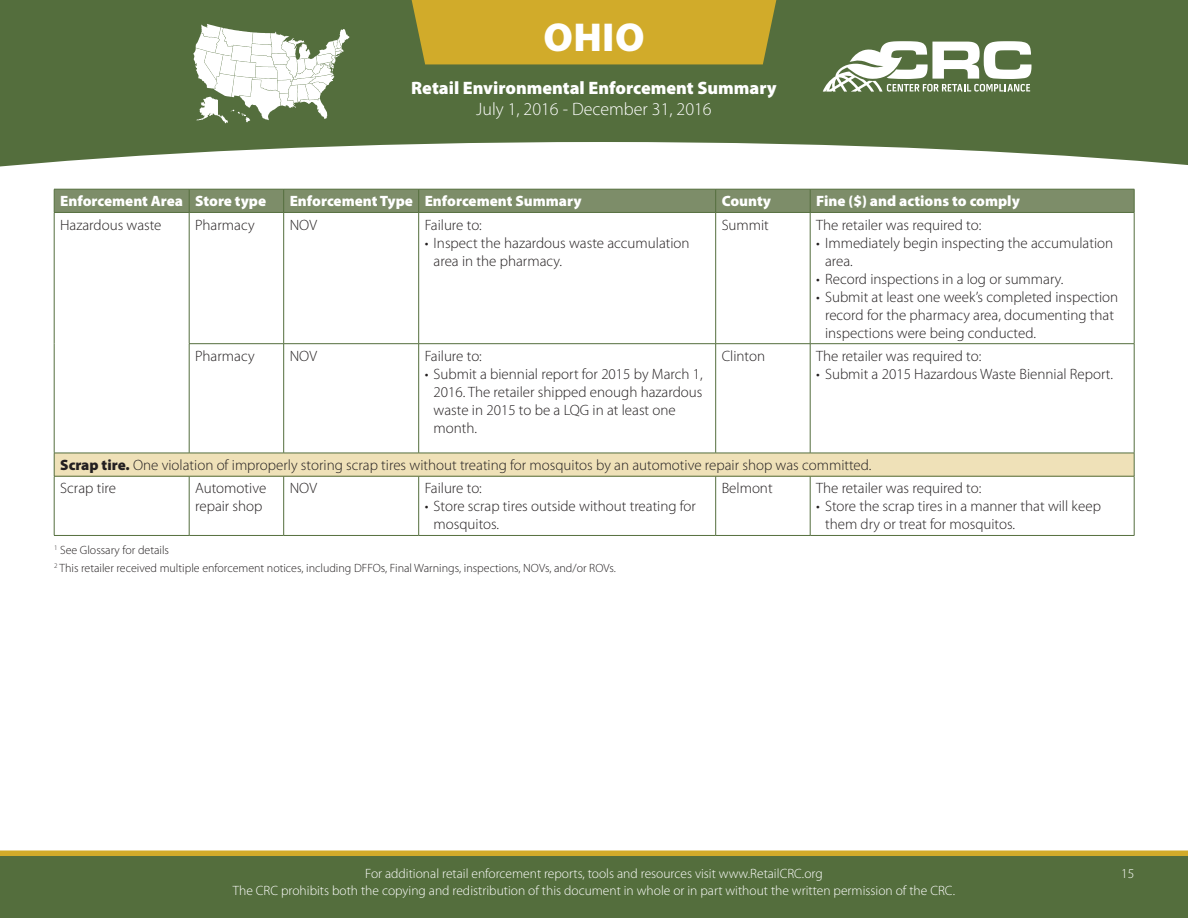
<style>
.page{position:relative;width:1188px;height:918px;background:#fff}
.page>*{position:absolute;margin:0;border:0;box-sizing:border-box;transform-origin:0 0}
.t1{font:900 40.5px "Myriad Pro";color:#fff}
.t2{font:900 18px "Myriad Pro";color:#fff}
.t3{font:300 18px "Myriad Pro";color:#fff}
.t4{font:300 15px/18px "Myriad Pro";color:#231f20}
.t5{font:900 15px "Myriad Pro";color:#fff}
.t6{font:300 13.5px/16.5px "Myriad Pro";color:#fff;text-align:center}
.t7{font:300 12px/18px "Myriad Pro";color:#231f20}
.s1{font-weight:900}
</style>
<div class="page">
<div style="left:0;top:850px;width:1188px;height:6px;background:#d1ab2a"></div>
<div style="left:0;top:856px;width:1188px;height:62px;background:#546e3d"></div>
<svg style="left:0;top:155px;width:1188px;height:12px"></svg>
<div style="left:0;top:0;width:1188px;height:155px;background:#546e3d"></div>
<svg style="left:823px;top:41px;width:209px;height:51px"></svg>
<svg style="left:393px;top:0;width:402px;height:69px;background:#b99f2d"></svg>
<svg style="left:193px;top:24px;width:156px;height:99px"></svg>
<div style="left:54px;top:453px;width:1080px;height:23px;background:#efe1b8"></div>
<div style="left:54px;top:189px;width:1081px;height:23px;background:#7d8d69"></div>
<hr style="left:54px;top:212px;width:135px;height:1px;background:#546e3d">
<hr style="left:189px;top:212px;width:95px;height:1px;background:#546e3d">
<hr style="left:284px;top:212px;width:135px;height:1px;background:#546e3d">
<hr style="left:419px;top:212px;width:297px;height:1px;background:#546e3d">
<hr style="left:716px;top:212px;width:94px;height:1px;background:#546e3d">
<hr style="left:810px;top:212px;width:324px;height:1px;background:#546e3d">
<hr style="left:54px;top:213px;width:1px;height:131px;background:#546e3d">
<hr style="left:189px;top:213px;width:1px;height:131px;background:#546e3d">
<hr style="left:283px;top:213px;width:1px;height:131px;background:#546e3d">
<hr style="left:418px;top:213px;width:1px;height:131px;background:#546e3d">
<hr style="left:715px;top:213px;width:1px;height:131px;background:#546e3d">
<hr style="left:810px;top:213px;width:1px;height:131px;background:#546e3d">
<hr style="left:1134px;top:213px;width:1px;height:131px;background:#546e3d">
<hr style="left:54px;top:344px;width:1px;height:109px;background:#546e3d">
<hr style="left:189px;top:343px;width:95px;height:1px;background:#546e3d">
<hr style="left:189px;top:344px;width:1px;height:109px;background:#546e3d">
<hr style="left:284px;top:343px;width:135px;height:1px;background:#546e3d">
<hr style="left:283px;top:344px;width:1px;height:109px;background:#546e3d">
<hr style="left:419px;top:343px;width:297px;height:1px;background:#546e3d">
<hr style="left:418px;top:344px;width:1px;height:109px;background:#546e3d">
<hr style="left:716px;top:343px;width:94px;height:1px;background:#546e3d">
<hr style="left:715px;top:344px;width:1px;height:109px;background:#546e3d">
<hr style="left:810px;top:343px;width:324px;height:1px;background:#546e3d">
<hr style="left:810px;top:344px;width:1px;height:109px;background:#546e3d">
<hr style="left:1134px;top:344px;width:1px;height:109px;background:#546e3d">
<hr style="left:54px;top:453px;width:135px;height:1px;background:#546e3d">
<svg style="left:54px;top:453px;width:1px;height:23px"></svg>
<hr style="left:189px;top:453px;width:95px;height:1px;background:#546e3d">
<hr style="left:284px;top:453px;width:135px;height:1px;background:#546e3d">
<hr style="left:419px;top:453px;width:297px;height:1px;background:#546e3d">
<hr style="left:716px;top:453px;width:94px;height:1px;background:#546e3d">
<hr style="left:810px;top:453px;width:324px;height:1px;background:#546e3d">
<svg style="left:1134px;top:453px;width:1px;height:23px"></svg>
<hr style="left:54px;top:476px;width:135px;height:1px;background:#546e3d">
<hr style="left:54px;top:476px;width:1px;height:59px;background:#546e3d">
<hr style="left:189px;top:476px;width:95px;height:1px;background:#546e3d">
<hr style="left:189px;top:476px;width:1px;height:59px;background:#546e3d">
<hr style="left:284px;top:476px;width:135px;height:1px;background:#546e3d">
<hr style="left:283px;top:476px;width:1px;height:59px;background:#546e3d">
<hr style="left:419px;top:476px;width:297px;height:1px;background:#546e3d">
<hr style="left:418px;top:476px;width:1px;height:59px;background:#546e3d">
<hr style="left:716px;top:476px;width:94px;height:1px;background:#546e3d">
<hr style="left:715px;top:476px;width:1px;height:59px;background:#546e3d">
<hr style="left:810px;top:476px;width:324px;height:1px;background:#546e3d">
<hr style="left:810px;top:476px;width:1px;height:59px;background:#546e3d">
<hr style="left:1134px;top:476px;width:1px;height:59px;background:#546e3d">
<hr style="left:54px;top:535px;width:135px;height:1px;background:#546e3d">
<hr style="left:189px;top:535px;width:95px;height:1px;background:#546e3d">
<hr style="left:284px;top:535px;width:135px;height:1px;background:#546e3d">
<hr style="left:419px;top:535px;width:297px;height:1px;background:#546e3d">
<hr style="left:716px;top:535px;width:94px;height:1px;background:#546e3d">
<hr style="left:810px;top:535px;width:324px;height:1px;background:#546e3d">
<h1 class="t1" style="left:543px;top:15px;width:103px">OHIO</h1>
<p class="t2" style="left:411px;top:78px;width:367px">Retail Environmental Enforcement Summary</p>
<p class="t3" style="left:476px;top:100px;width:237px">July 1, 2016 - December 31, 2016</p>
<p class="t5" style="left:60px;top:193px;width:208px">Enforcement Area Store type</p>
<p class="t5" style="left:290px;top:193px;width:293px">Enforcement Type Enforcement Summary</p>
<p class="t5" style="left:722px;top:193px;width:51px">County</p>
<p class="t5" style="left:816px;top:193px;width:205px">Fine ($) and actions to comply</p>
<p class="t4" style="left:60px;top:216px;width:103px">Hazardous waste</p>
<p class="t4" style="left:195px;top:216px;width:61px">Pharmacy</p>
<p class="t4" style="left:290px;top:216px;width:29px">NOV</p>
<p class="t4" style="left:425px;top:216px;width:59px">Failure to:</p>
<p class="t4" style="left:434px;top:234px;width:258px;text-indent:-9px">• Inspect the hazardous waste accumulation area in the pharmacy.</p>
<p class="t4" style="left:722px;top:216px;width:49px">Summit</p>
<p class="t4" style="left:816px;top:216px;width:167px">The retailer was required to:</p>
<p class="t4" style="left:825px;top:234px;width:290px;text-indent:-9px">• Immediately begin inspecting the accumulation area.</p>
<p class="t4" style="left:816px;top:270px;width:249px">• Record inspections in a log or summary.</p>
<p class="t4" style="left:825px;top:288px;width:295px;text-indent:-9px">• Submit at least one week’s completed inspection record for the pharmacy area, documenting that inspections were being conducted.</p>
<p class="t4" style="left:195px;top:347px;width:61px">Pharmacy</p>
<p class="t4" style="left:290px;top:347px;width:29px">NOV</p>
<p class="t4" style="left:425px;top:347px;width:59px">Failure to:</p>
<p class="t4" style="left:434px;top:365px;width:271px;text-indent:-9px">• Submit a biennial report for 2015 by March 1, 2016. The retailer shipped enough hazardous waste in 2015 to be a LQG in at least one month.</p>
<p class="t4" style="left:722px;top:347px;width:45px">Clinton</p>
<p class="t4" style="left:816px;top:347px;width:167px">The retailer was required to:</p>
<p class="t4" style="left:816px;top:365px;width:299px">• Submit a 2015 Hazardous Waste Biennial Report.</p>
<p class="t4" style="left:60px;top:454px;width:813px;line-height:23.2px"><span class="s1">Scrap tire.</span> One violation of improperly storing scrap tires without treating for mosquitos by an automotive repair shop was committed.<br>Scrap tire</p>
<p class="t4" style="left:195px;top:480px;width:73px">Automotive repair shop</p>
<p class="t4" style="left:290px;top:480px;width:29px">NOV</p>
<p class="t4" style="left:425px;top:480px;width:59px">Failure to:</p>
<p class="t4" style="left:722px;top:480px;width:52px">Belmont</p>
<p class="t4" style="left:816px;top:480px;width:167px">The retailer was required to:</p>
<p class="t4" style="left:825px;top:498px;width:277px;text-indent:-9px">• Store the scrap tires in a manner that will keep them dry or treat for mosquitos.</p>
<p class="t4" style="left:434px;top:498px;width:264px;text-indent:-9px">• Store scrap tires outside without treating for mosquitos.</p>
<p class="t7" style="left:54px;top:542px;width:563px"><sup>1</sup> See Glossary for details<br><sup>2</sup> This retailer received multiple enforcement notices, including DFFOs, Final Warnings, inspections, NOVs, and/or ROVs.</p>
<p class="t6" style="left:233px;top:866px;width:724px">For additional retail enforcement reports, tools and resources visit www.RetailCRC.org<br>The CRC prohibits both the copying and redistribution of this document in whole or in part without the written permission of the CRC.</p>
<p class="t6" style="left:1121px;top:866px;width:15px">15</p>
</div>
